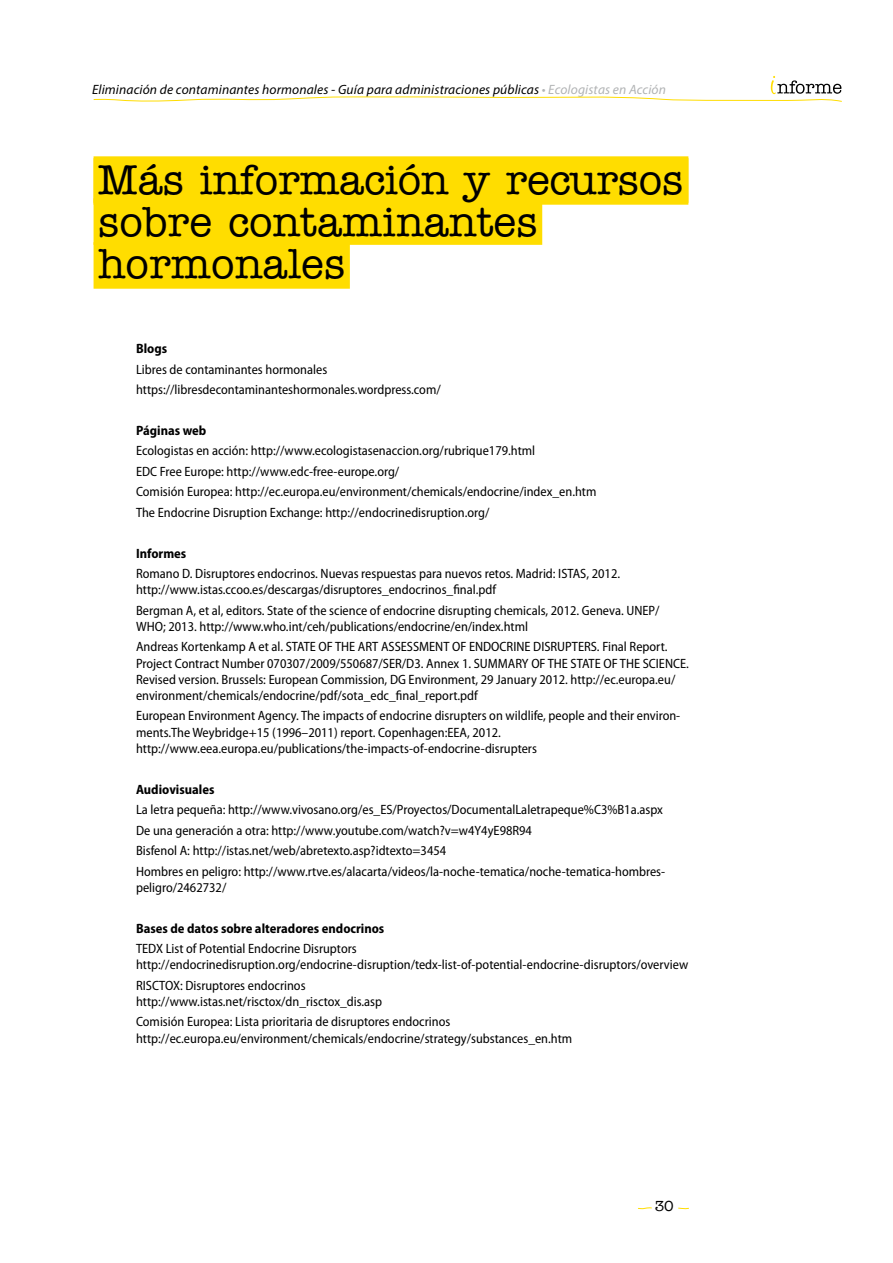
<style>
.page{position:relative;width:893px;height:1263px;background:#fff}
.page>*{position:absolute;margin:0;border:0;box-sizing:border-box;transform-origin:0 0}
.t1{font:500 42px/42px "American Typewriter Std";color:#000}
.t2{font:15px "American Typewriter";color:#000}
.t3{font:semi-condensed 13.5px/16.2px "Myriad Pro";color:#000}
.t4{font:italic 13.5px "Myriad Pro";letter-spacing:.01em;color:#000}
.t5{font:700 semi-condensed 13.5px "Myriad Pro";color:#000}
.s1{color:#b1b3b4}
</style>
<div class="page">
<svg style="left:638px;top:1207px;width:14px;height:2px"></svg>
<svg style="left:678px;top:1207px;width:11px;height:2px"></svg>
<svg style="left:93px;top:76px;width:749px;height:26px"></svg>
<div style="left:94px;top:156px;width:594px;height:47px;background:#fd0"></div>
<div style="left:94px;top:158px;width:594px;height:47px;background:#fd0"></div>
<div style="left:94px;top:198px;width:448px;height:47px;background:#fd0"></div>
<div style="left:94px;top:242px;width:256px;height:47px;background:#fd0"></div>
<p class="t4" style="left:92px;top:81px;width:575px">Eliminación de contaminantes hormonales - Guía para administraciones públicas <span class="s1">• Ecologistas en Acción</span></p>
<h1 class="t1" style="left:98px;top:160px;width:587px">Más información y recursos sobre contaminantes hormonales</h1>
<p class="t5" style="left:136px;top:341px;width:33px">Blogs</p>
<p class="t3" style="left:136px;top:359px;width:306px;line-height:20.4px">Libres de contaminantes hormonales https://libresdecontaminanteshormonales.wordpress.com/</p>
<p class="t5" style="left:136px;top:423px;width:72px">Páginas web</p>
<p class="t3" style="left:136px;top:441px;width:462px;line-height:20.4px">Ecologistas en acción: http://www.ecologistasenaccion.org/rubrique179.html<br>EDC Free Europe: http://www.edc-free-europe.org/<br>Comisión Europea: http://ec.europa.eu/environment/chemicals/endocrine/index_en.htm The Endocrine Disruption Exchange: http://endocrinedisruption.org/</p>
<p class="t5" style="left:136px;top:545px;width:52px">Informes</p>
<p class="t3" style="left:136px;top:566px;width:486px">Romano D. Disruptores endocrinos. Nuevas respuestas para nuevos retos. Madrid: ISTAS, 2012. http://www.istas.ccoo.es/descargas/disruptores_endocrinos_final.pdf</p>
<p class="t3" style="left:136px;top:602px;width:525px">Bergman A, et al, editors. State of the science of endocrine disrupting chemicals, 2012. Geneva. UNEP/<br>WHO; 2013. http://www.who.int/ceh/publications/endocrine/en/index.html</p>
<p class="t3" style="left:136px;top:639px;width:554px">Andreas Kortenkamp A et al. STATE OF THE ART ASSESSMENT OF ENDOCRINE DISRUPTERS. Final Report.<br>Project Contract Number 070307/2009/550687/SER/D3. Annex 1. SUMMARY OF THE STATE OF THE SCIENCE.<br>Revised version. Brussels: European Commission, DG Environment, 29 January 2012. http://ec.europa.eu/ environment/chemicals/endocrine/pdf/sota_edc_final_report.pdf</p>
<p class="t3" style="left:136px;top:708px;width:546px">European Environment Agency. The impacts of endocrine disrupters on wildlife, people and their environ&shy;ments.The Weybridge+15 (1996–2011) report. Copenhagen:EEA, 2012. http://www.eea.europa.eu/publications/the-impacts-of-endocrine-disrupters</p>
<p class="t5" style="left:136px;top:782px;width:80px">Audiovisuales</p>
<p class="t3" style="left:136px;top:800px;width:531px;line-height:20.4px">La letra pequeña: http://www.vivosano.org/es_ES/Proyectos/DocumentalLaletrapeque%C3%B1a.aspx De una generación a otra: http://www.youtube.com/watch?v=w4Y4yE98R94<br>Bisfenol A: http://istas.net/web/abretexto.asp?idtexto=3454<br>Hombres en peligro: http://www.rtve.es/alacarta/videos/la-noche-tematica/noche-tematica-hombres-</p>
<p class="t3" style="left:136px;top:879px;width:92px">peligro/2462732/</p>
<p class="t5" style="left:136px;top:921px;width:250px">Bases de datos sobre alteradores endocrinos</p>
<p class="t3" style="left:136px;top:941px;width:554px">TEDX List of Potential Endocrine Disruptors http://endocrinedisruption.org/endocrine-disruption/tedx-list-of-potential-endocrine-disruptors/overview</p>
<p class="t3" style="left:136px;top:977px;width:248px">RISCTOX: Disruptores endocrinos http://www.istas.net/risctox/dn_risctox_dis.asp</p>
<p class="t3" style="left:136px;top:1014px;width:438px">Comisión Europea: Lista prioritaria de disruptores endocrinos http://ec.europa.eu/environment/chemicals/endocrine/strategy/substances_en.htm</p>
<p class="t2" style="left:655px;top:1194px;width:21px">30</p>
</div>
